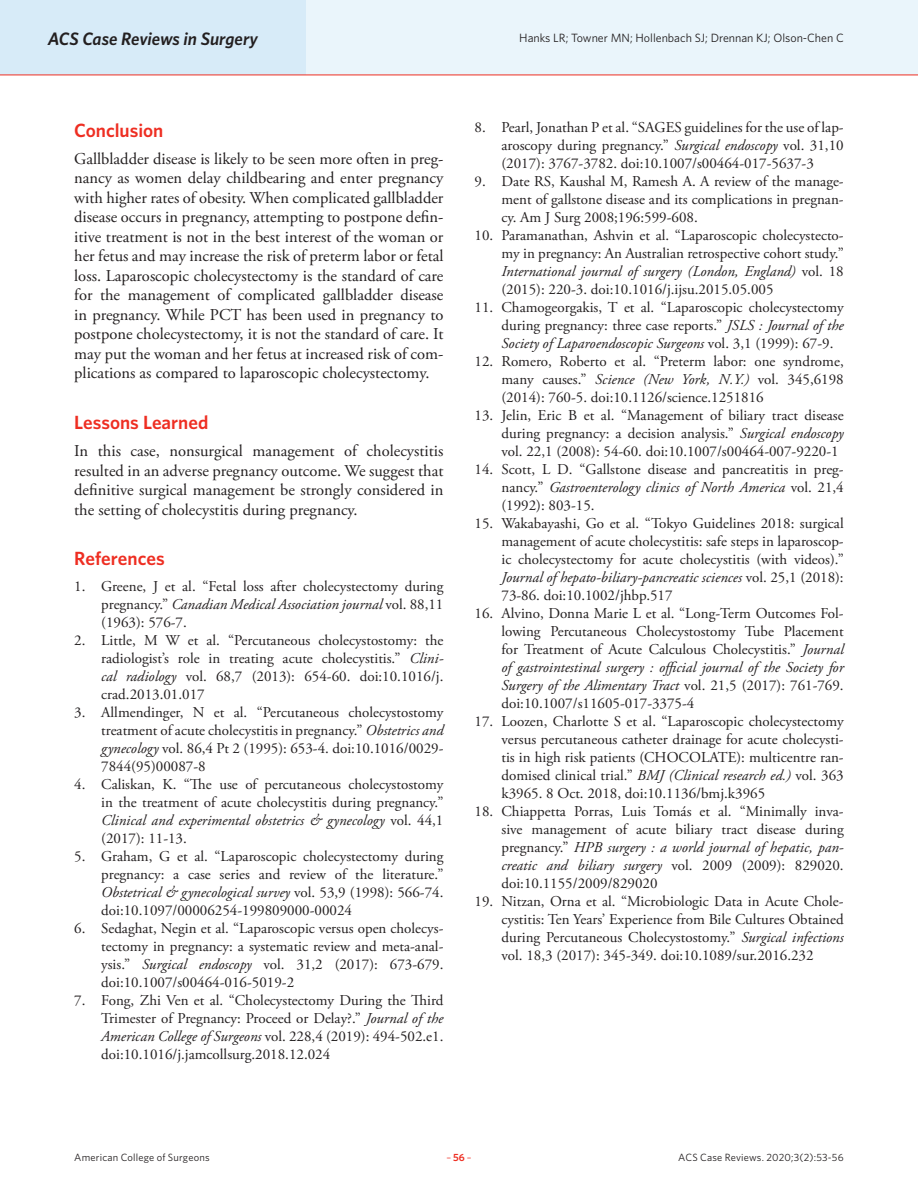
<style>
.page{position:relative;width:918px;height:1188px;background:#fff}
.page>*{position:absolute;margin:0;border:0;box-sizing:border-box;transform-origin:0 0}
.Article_Subhead{font:600 19.2px "Whitney";color:#ee2e22}
.t1{font:italic 600 18px "Whitney";letter-spacing:-.005em;color:#231f20}
.Article_Body_no_inde{font:16.5px/19.5px "Adobe Garamond Pro";color:#231f20;text-align:justify}
.t2{font:15px/18px "Adobe Garamond Pro";color:#231f20;text-align:justify}
.t3{font:12px "Whitney";color:#231f20}
.t4{font:10.5px "Whitney";letter-spacing:.015em;color:#231f20}
.t5{font:10.5px "Whitney";color:#ee2e22}
.s1{font-style:italic}
.s2{font-weight:600}
</style>
<div class="page">
<div style="left:0;top:0;width:918px;height:75px;background:#eaf5fb"></div>
<div style="left:0;top:0;width:306px;height:75px;background:#d7ebf8"></div>
<hr style="left:0;top:75px;width:918px;height:1px;background:#ee2e22">
<p class="t1" style="left:48px;top:26px;width:212px">ACS Case Reviews in Surgery</p>
<p class="t3" style="left:519px;top:30px;width:326px">Hanks LR; Towner MN; Hollenbach SJ; Drennan KJ; Olson-Chen C</p>
<p class="Article_Subhead" style="left:74px;top:117px;width:91px">Conclusion</p>
<p class="Article_Body_no_inde" style="left:74px;top:149px;width:371px">Gallbladder disease is likely to be seen more often in preg&shy;nancy as women delay childbearing and enter pregnancy with higher rates of obesity. When complicated gallbladder disease occurs in pregnancy, attempting to postpone defin&shy;itive treatment is not in the best interest of the woman or her fetus and may increase the risk of preterm labor or fetal loss. Laparoscopic cholecystectomy is the standard of care for the management of complicated gallbladder disease in pregnancy. While PCT has been used in pregnancy to postpone cholecystectomy, it is not the standard of care. It may put the woman and her fetus at increased risk of com&shy;plications as compared to laparoscopic cholecystectomy.</p>
<p class="Article_Subhead" style="left:74px;top:410px;width:136px">Lessons Learned</p>
<p class="Article_Body_no_inde" style="left:74px;top:442px;width:371px">In this case, nonsurgical management of cholecystitis resulted in an adverse pregnancy outcome. We suggest that definitive surgical management be strongly considered in the setting of cholecystitis during pregnancy.</p>
<p class="Article_Subhead" style="left:74px;top:546px;width:92px">References</p>
<p class="t2" style="left:101px;top:578px;width:344px;text-indent:-27px">1. Greene, J et al. “Fetal loss after cholecystectomy during pregnancy.” <span class="s1">Canadian Medical Association journal</span> vol. 88,11 (1963): 576-7.</p>
<p class="t2" style="left:101px;top:632px;width:344px;text-indent:-27px">2. Little, M W et al. “Percutaneous cholecystostomy: the radiologist’s role in treating acute cholecystitis.” <span class="s1">Clini&shy;cal radiology</span> vol. 68,7 (2013): 654-60. doi:10.1016/j. crad.2013.01.017</p>
<p class="t2" style="left:101px;top:704px;width:344px;text-indent:-27px">3. Allmendinger, N et al. “Percutaneous cholecystostomy treatment of acute cholecystitis in pregnancy.” <span class="s1">Obstetrics and gynecology</span> vol. 86,4 Pt 2 (1995): 653-4. doi:10.1016/0029- 7844(95)00087-8</p>
<p class="t2" style="left:101px;top:776px;width:344px;text-indent:-27px">4. Caliskan, K. “The use of percutaneous cholecystostomy in the treatment of acute cholecystitis during pregnancy.” <span class="s1">Clinical and experimental obstetrics &amp; gynecology</span> vol. 44,1 (2017): 11-13.</p>
<p class="t2" style="left:101px;top:848px;width:344px;text-indent:-27px">5. Graham, G et al. “Laparoscopic cholecystectomy during pregnancy: a case series and review of the literature.” <span class="s1">Obstetrical &amp; gynecological survey</span> vol. 53,9 (1998): 566-74. doi:10.1097/00006254-199809000-00024</p>
<p class="t2" style="left:101px;top:920px;width:344px;text-indent:-27px">6. Sedaghat, Negin et al. “Laparoscopic versus open cholecys&shy;tectomy in pregnancy: a systematic review and meta-anal&shy;ysis.” <span class="s1">Surgical endoscopy</span> vol. 31,2 (2017): 673-679. doi:10.1007/s00464-016-5019-2</p>
<p class="t2" style="left:101px;top:992px;width:344px;text-indent:-27px">7. Fong, Zhi Ven et al. “Cholecystectomy During the Third Trimester of Pregnancy: Proceed or Delay?.” <span class="s1">Journal of the American College of Surgeons</span> vol. 228,4 (2019): 494-502.e1. doi:10.1016/j.jamcollsurg.2018.12.024</p>
<p class="t2" style="left:502px;top:119px;width:344px;text-indent:-27px">8. Pearl, Jonathan P et al. “SAGES guidelines for the use of lap&shy;aroscopy during pregnancy.” <span class="s1">Surgical endoscopy</span> vol. 31,10 (2017): 3767-3782. doi:10.1007/s00464-017-5637-3</p>
<p class="t2" style="left:502px;top:173px;width:344px;text-indent:-27px">9. Date RS, Kaushal M, Ramesh A. A review of the manage&shy;ment of gallstone disease and its complications in pregnan&shy;cy. Am J Surg 2008;196:599-608.</p>
<p class="t2" style="left:502px;top:227px;width:344px;text-indent:-27px">10. Paramanathan, Ashvin et al. “Laparoscopic cholecystecto&shy;my in pregnancy: An Australian retrospective cohort study.” <span class="s1">International journal of surgery (London, England)</span> vol. 18 (2015): 220-3. doi:10.1016/j.ijsu.2015.05.005</p>
<p class="t2" style="left:502px;top:299px;width:344px;text-indent:-27px">11. Chamogeorgakis, T et al. “Laparoscopic cholecystectomy during pregnancy: three case reports.” <span class="s1">JSLS : Journal of the Society of Laparoendoscopic Surgeons</span> vol. 3,1 (1999): 67-9.</p>
<p class="t2" style="left:502px;top:353px;width:344px;text-indent:-27px">12. Romero, Roberto et al. “Preterm labor: one syndrome, many causes.” <span class="s1">Science (New York, N.Y.)</span> vol. 345,6198 (2014): 760-5. doi:10.1126/science.1251816</p>
<p class="t2" style="left:502px;top:407px;width:344px;text-indent:-27px">13. Jelin, Eric B et al. “Management of biliary tract disease during pregnancy: a decision analysis.” <span class="s1">Surgical endoscopy </span>vol. 22,1 (2008): 54-60. doi:10.1007/s00464-007-9220-1</p>
<p class="t2" style="left:502px;top:461px;width:344px;text-indent:-27px">14. Scott, L D. “Gallstone disease and pancreatitis in preg&shy;nancy.” <span class="s1">Gastroenterology clinics of North America</span> vol. 21,4 (1992): 803-15.</p>
<p class="t2" style="left:502px;top:515px;width:344px;text-indent:-27px">15. Wakabayashi, Go et al. “Tokyo Guidelines 2018: surgical management of acute cholecystitis: safe steps in laparoscop&shy;ic cholecystectomy for acute cholecystitis (with videos).” <span class="s1">Journal of hepato-biliary-pancreatic sciences</span> vol. 25,1 (2018):<br>73-86. doi:10.1002/jhbp.517</p>
<p class="t2" style="left:502px;top:605px;width:344px;text-indent:-27px">16. Alvino, Donna Marie L et al. “Long-Term Outcomes Fol&shy;lowing Percutaneous Cholecystostomy Tube Placement for Treatment of Acute Calculous Cholecystitis.” <span class="s1">Journal of gastrointestinal surgery : official journal of the Society for Surgery of the Alimentary Tract</span> vol. 21,5 (2017): 761-769. doi:10.1007/s11605-017-3375-4</p>
<p class="t2" style="left:502px;top:713px;width:344px;text-indent:-27px">17. Loozen, Charlotte S et al. “Laparoscopic cholecystectomy versus percutaneous catheter drainage for acute cholecysti&shy;tis in high risk patients (CHOCOLATE): multicentre ran&shy;domised clinical trial.” <span class="s1">BMJ (Clinical research ed.)</span> vol. 363 k3965. 8 Oct. 2018, doi:10.1136/bmj.k3965</p>
<p class="t2" style="left:502px;top:803px;width:344px;text-indent:-27px">18. Chiappetta Porras, Luis Tomás et al. “Minimally inva&shy;sive management of acute biliary tract disease during pregnancy.” <span class="s1">HPB surgery : a world journal of hepatic, pan&shy;creatic and biliary surgery</span> vol. 2009 (2009): 829020. doi:10.1155/2009/829020</p>
<p class="t2" style="left:502px;top:893px;width:344px;text-indent:-27px">19. Nitzan, Orna et al. “Microbiologic Data in Acute Chole&shy;cystitis: Ten Years’ Experience from Bile Cultures Obtained during Percutaneous Cholecystostomy.” <span class="s1">Surgical infections </span>vol. 18,3 (2017): 345-349. doi:10.1089/sur.2016.232</p>
<p class="t4" style="left:74px;top:1150px;width:137px">American College of Surgeons</p>
<p class="t5" style="left:446px;top:1150px;width:27px">–<span class="s2">56</span>–</p>
<p class="t4" style="left:678px;top:1150px;width:167px">ACS Case Reviews. 2020;3(2):53-56</p>
</div>
